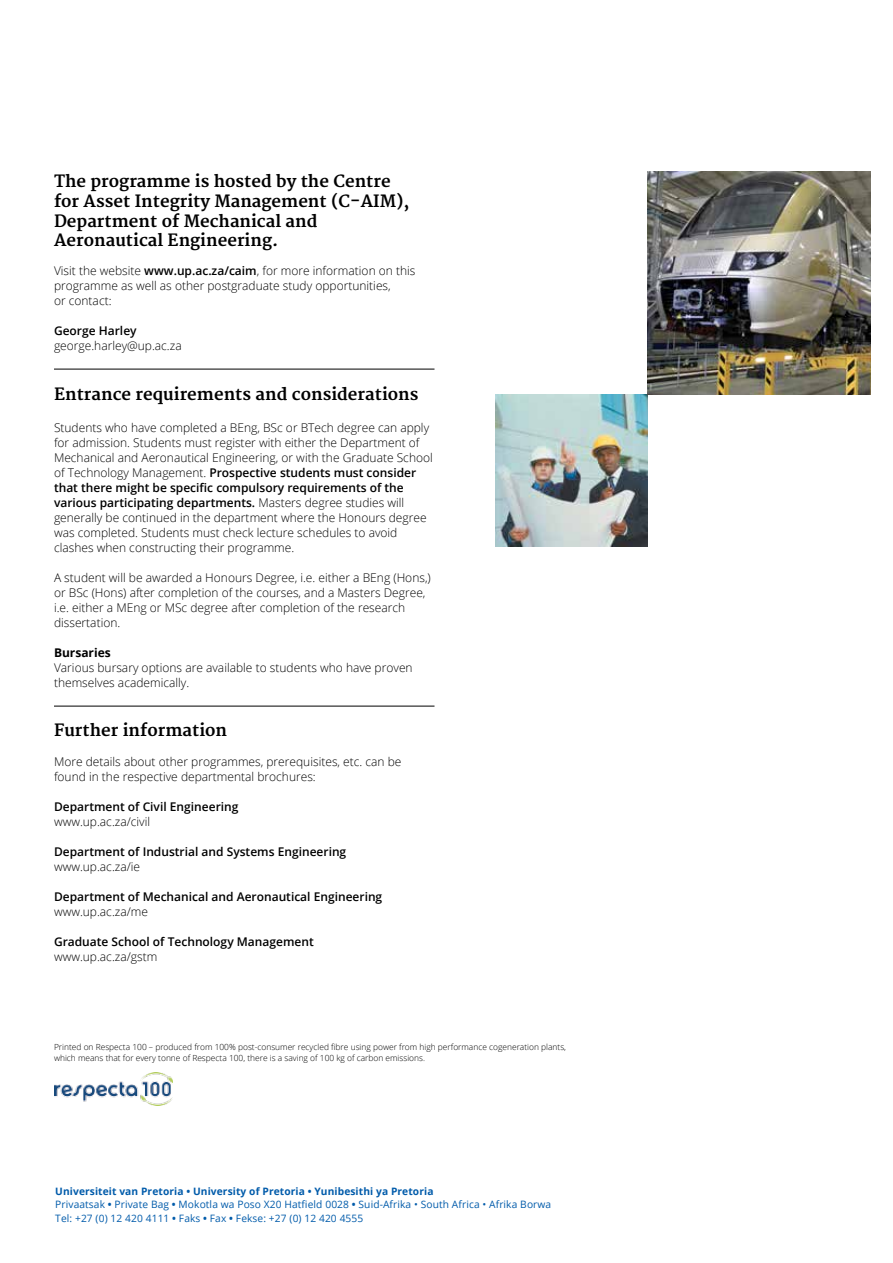
<style>
.page{position:relative;width:893px;height:1263px;background:#fff}
.page>*{position:absolute;margin:0;border:0;box-sizing:border-box;transform-origin:0 0}
.t1{font:700 16.5px/19.8px "Merriweather";color:#000}
.t2{font:300 12px/15px "Open Sans";color:#000}
.t3{font:600 12px "Open Sans";color:#000}
.t4{font:700 12px "Open Sans";color:#000}
.t5{font:10.2px/13.5px "Open Sans";letter-spacing:.01em;color:#005baa}
.t6{font:300 8.4px/10.5px "Open Sans";color:#000}
.s1{font-weight:600}
.s2{font-weight:700}
</style>
<div class="page">
<img style="left:54px;top:1072px;width:118px;height:33px">
<hr style="left:54px;top:706px;width:380px;height:1px;background:#000">
<hr style="left:54px;top:369px;width:380px;height:1px;background:#000">
<img style="left:496px;top:394px;width:152px;height:152px">
<img style="left:648px;top:171px;width:223px;height:223px">
<h1 class="t1" style="left:54px;top:172px;width:357px">The programme is hosted by the Centre for Asset Integrity Management (C-AIM), Department of Mechanical and Aeronautical Engineering.</h1>
<p class="t2" style="left:54px;top:263px;width:363px">Visit the website <span class="s1">www.up.ac.za/caim</span>, for more information on this programme as well as other postgraduate study opportunities,<br>or contact:</p>
<p class="t3" style="left:54px;top:323px;width:84px">George Harley</p>
<p class="t2" style="left:54px;top:338px;width:129px">george.harley@up.ac.za</p>
<h1 class="t1" style="left:54px;top:385px;width:366px">Entrance requirements and considerations</h1>
<p class="t2" style="left:54px;top:419px;width:380px">Students who have completed a BEng, BSc or BTech degree can apply for admission. Students must register with either the Department of Mechanical and Aeronautical Engineering, or with the Graduate School of Technology Management. <span class="s1">Prospective students must consider that there might be specific compulsory requirements of the various participating departments.</span> Masters degree studies will generally be continued in the department where the Honours degree was completed. Students must check lecture schedules to avoid clashes when constructing their programme.</p>
<p class="t2" style="left:54px;top:569px;width:378px">A student will be awarded a Honours Degree, i.e. either a BEng (Hons,) or BSc (Hons) after completion of the courses, and a Masters Degree, i.e. either a MEng or MSc degree after completion of the research dissertation.</p>
<p class="t4" style="left:54px;top:644px;width:58px">Bursaries</p>
<p class="t2" style="left:54px;top:659px;width:360px">Various bursary options are available to students who have proven themselves academically.</p>
<h1 class="t1" style="left:54px;top:721px;width:175px">Further information</h1>
<p class="t2" style="left:54px;top:754px;width:349px">More details about other programmes, prerequisites, etc. can be found in the respective departmental brochures:</p>
<p class="t3" style="left:54px;top:799px;width:186px">Department of Civil Engineering</p>
<p class="t2" style="left:54px;top:814px;width:98px">www.up.ac.za/civil</p>
<p class="t3" style="left:54px;top:844px;width:294px">Department of Industrial and Systems Engineering</p>
<p class="t2" style="left:54px;top:859px;width:88px">www.up.ac.za/ie</p>
<p class="t3" style="left:54px;top:889px;width:330px">Department of Mechanical and Aeronautical Engineering</p>
<p class="t2" style="left:54px;top:904px;width:96px">www.up.ac.za/me</p>
<p class="t3" style="left:54px;top:934px;width:261px">Graduate School of Technology Management</p>
<p class="t2" style="left:54px;top:949px;width:105px">www.up.ac.za/gstm</p>
<p class="t6" style="left:54px;top:1041px;width:514px">Printed on Respecta 100 – produced from 100% post-consumer recycled fibre using power from high performance cogeneration plants, which means that for every tonne of Respecta 100, there is a saving of 100 kg of carbon emissions.</p>
<p class="t5" style="left:55px;top:1184px;width:497px"><span class="s2">Universiteit van Pretoria • University of Pretoria • Yunibesithi ya Pretoria<br></span>Privaatsak <span class="s2">•</span> Private Bag <span class="s2">•</span> Mokotla wa Poso X20 Hatfield 0028 <span class="s2">•</span> Suid-Afrika • South Africa • Afrika Borwa<br>Tel: +27 (0) 12 420 4111 <span class="s2">•</span> Faks <span class="s2">•</span> Fax <span class="s2">•</span> Fekse: +27 (0) 12 420 4555</p>
</div>
